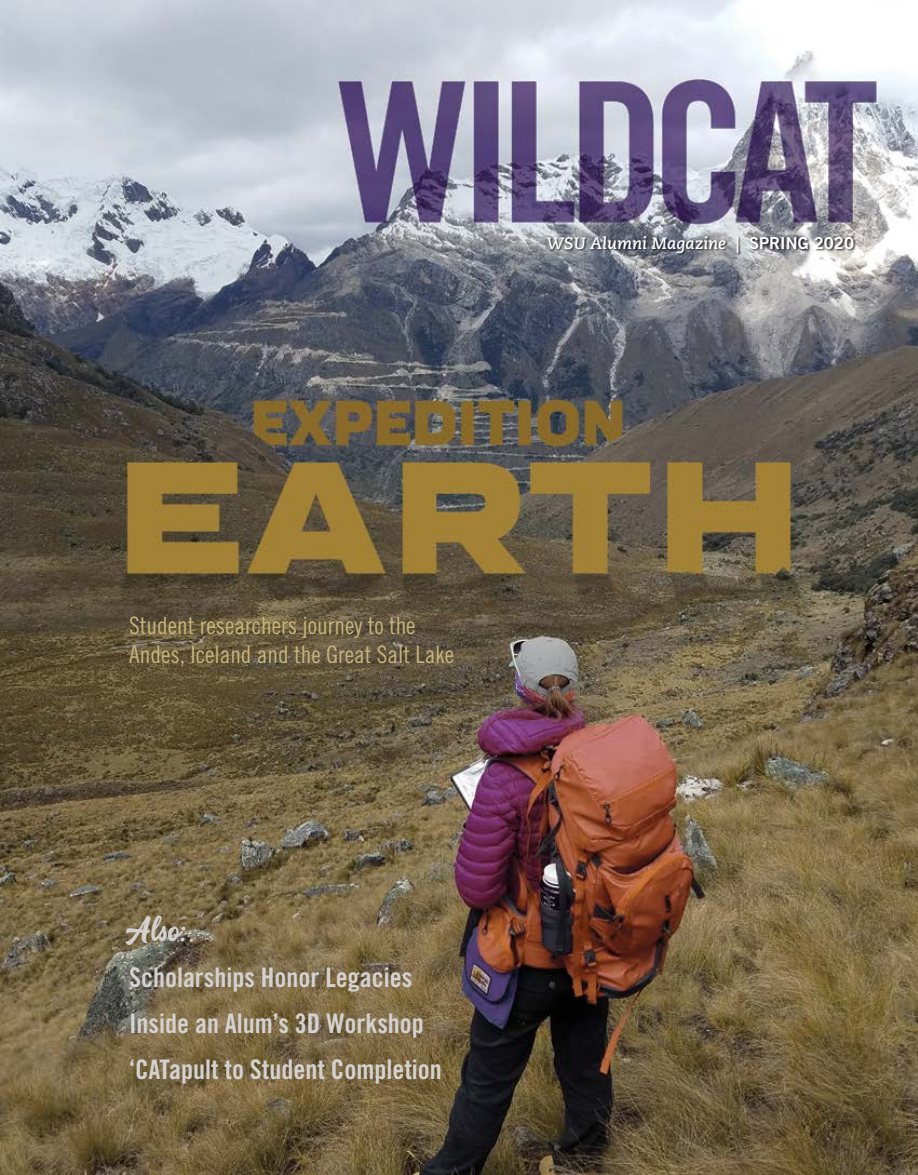
<style>
.page{position:relative;width:918px;height:1175px;background:#fff}
.page>*{position:absolute;margin:0;border:0;box-sizing:border-box;transform-origin:0 0}
.t1{font:34.5px "Honest Script";color:#d4d2d1}
.t2{font:27px/45.9px "Trade Gothic LT Std Bd Cn 20";color:#d4d2d1}
.t3{font:24px/28.5px "Trade Gothic LT Std Cn 18";color:#c8b37a}
.t4{font:italic 700 16.5px "Caecilia LT Std";color:#fff}
.s1{font-family:"Trade Gothic LT Std";font-style:normal;font-stretch:expanded}
.s2{font-family:"Trade Gothic LT Std Bd 2";font-weight:400;font-style:normal}
.s3{font-family:"Caecilia LT Std";font-weight:700;font-style:italic;font-size:27px}
</style>
<div class="page">
<img style="left:0;top:0;width:918px;height:1174px">
<div style="left:546px;top:235px;width:310px;height:21px;background:#000;opacity:.71"></div>
<p class="t4" style="left:547px;top:234px;width:309px">WSU Alumni Magazine <span class="s1">|</span> <span class="s2">SPRING 2020</span></p>
<p class="t3" style="left:129px;top:611px;width:327px">Student researchers journey to the<br>Andes, Iceland and the Great Salt Lake</p>
<p class="t1" style="left:129px;top:908px;width:60px">Also<span class="s3">:</span></p>
<p class="t2" style="left:129px;top:954px;width:314px">Scholarships Honor Legacies<br>Inside an Alum’s 3D Workshop ‘CATapult to Student Completion</p>
</div>
